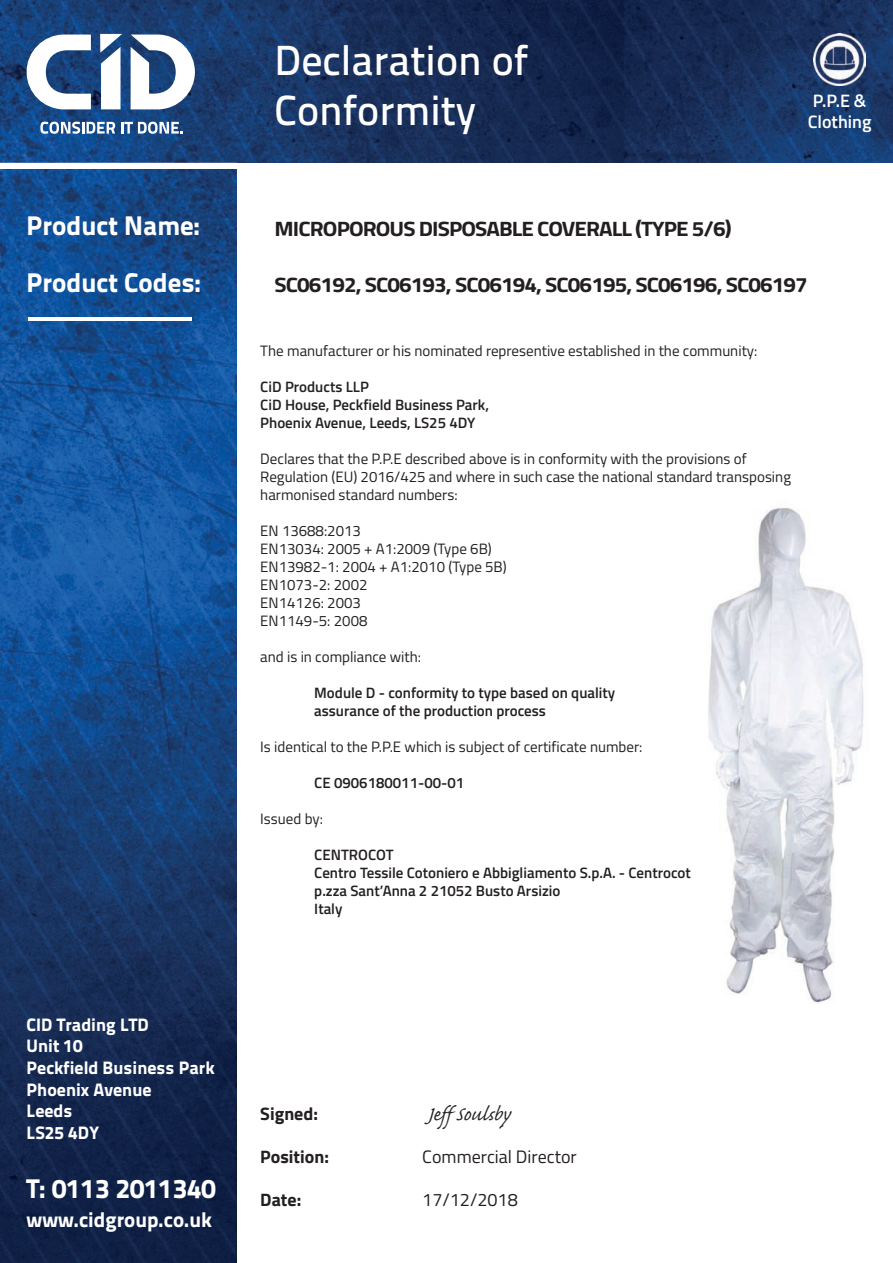
<style>
.page{position:relative;width:893px;height:1263px;background:#fff}
.page>*{position:absolute;margin:0;border:0;box-sizing:border-box;transform-origin:0 0}
.t1{font:42px/50.4px "Titillium Text 25 L 600 wt";color:#fff}
.t2{font:27px/56.6px "Titillium Text 25 L 999 wt";color:#fff}
.t3{font:25.2px "Caflisch Script Pro";color:#231f20}
.t4{font:21px "Titillium Text 25 L 999 wt";color:#fff}
.t5{font:700 20.85px "Titillium Web";letter-spacing:-.04em;color:#231f20;scale:1.08 1}
.t6{font:18px/21.6px "Titillium Text 25 L 999 wt";color:#fff}
.t7{font:18px "Titillium Web";color:#231f20}
.t8{font:700 18px "Titillium Web";color:#231f20}
.t9{font:600 18px/21.6px "Titillium Web";color:#fff}
.t10{font:15px/18px "Titillium Web";color:#231f20}
.t11{font:600 15px/18px "Titillium Web";color:#231f20}
</style>
<div class="page">
<img style="left:0;top:0;width:893px;height:163px">
<img style="left:0;top:169px;width:237px;height:1094px">
<svg style="left:40px;top:122px;width:75px;height:12px"></svg>
<svg style="left:121px;top:122px;width:62px;height:12px"></svg>
<svg style="left:27px;top:35px;width:64px;height:74px"></svg>
<svg style="left:131px;top:35px;width:64px;height:74px"></svg>
<svg style="left:100px;top:34px;width:22px;height:75px"></svg>
<hr style="left:28px;top:317px;width:163px;height:4px;background:#fff">
<img style="left:814px;top:34px;width:51px;height:51px">
<img style="left:708px;top:504px;width:156px;height:499px">
<h2 class="t2" style="left:27px;top:196px;width:176px">Product Name:<br>Product Codes:</h2>
<p class="t6" style="left:27px;top:1012px;width:190px">CID Trading LTD<br>Unit 10<br>Peckfield Business Park<br>Phoenix Avenue<br>Leeds<br>LS25 4DY</p>
<h2 class="t2" style="left:27px;top:1158px;width:191px">T: 0113 2011340</h2>
<h3 class="t4" style="left:27px;top:1203px;width:187px">www.cidgroup.co.uk</h3>
<h1 class="t1" style="left:275px;top:32px;width:255px">Declaration of<br>Conformity</h1>
<h3 class="t5" style="left:275px;top:212px;width:425px">MICROPOROUS DISPOSABLE COVERALL (TYPE 5/6)</h3>
<p class="t9" style="left:808px;top:89px;width:65px">P.P.E &amp;<br>Clothing</p>
<h3 class="t5" style="left:275px;top:268px;width:495px">SC06192, SC06193, SC06194, SC06195, SC06196, SC06197</h3>
<p class="t10" style="left:260px;top:341px;width:499px">The manufacturer or his nominated representive established in the community:</p>
<p class="t11" style="left:260px;top:377px;width:230px">CiD Products LLP<br>CiD House, Peckfield Business Park,<br>Phoenix Avenue, Leeds, LS25 4DY</p>
<p class="t10" style="left:260px;top:449px;width:532px">Declares that the P.P.E described above is in conformity with the provisions of<br>Regulation (EU) 2016/425 and where in such case the national standard transposing harmonised standard numbers:</p>
<p class="t10" style="left:260px;top:521px;width:248px">EN 13688:2013<br>EN13034: 2005 + A1:2009 (Type 6B)<br>EN13982-1: 2004 + A1:2010 (Type 5B)<br>EN1073-2: 2002<br>EN14126: 2003<br>EN1149-5: 2008</p>
<p class="t10" style="left:260px;top:647px;width:162px">and is in compliance with:</p>
<p class="t11" style="left:314px;top:683px;width:302px">Module D - conformity to type based on quality assurance of the production process</p>
<p class="t10" style="left:260px;top:737px;width:384px">Is identical to the P.P.E which is subject of certificate number:</p>
<p class="t11" style="left:314px;top:773px;width:151px">CE 0906180011-00-01</p>
<p class="t10" style="left:260px;top:809px;width:64px">Issued by:</p>
<p class="t11" style="left:314px;top:845px;width:378px">CENTROCOT<br>Centro Tessile Cotoniero e Abbigliamento S.p.A. - Centrocot p.zza Sant’Anna 2 21052 Busto Arsizio<br>Italy</p>
<h3 class="t3" style="left:427px;top:1101px;width:84px">Jeff Soulsby</h3>
<p class="t8" style="left:260px;top:1100px;width:59px">Signed:</p>
<p class="t8" style="left:260px;top:1143px;width:70px">Position:</p>
<p class="t7" style="left:422px;top:1143px;width:156px">Commercial Director</p>
<p class="t7" style="left:422px;top:1187px;width:97px">17/12/2018</p>
<p class="t8" style="left:260px;top:1186px;width:43px">Date:</p>
</div>
